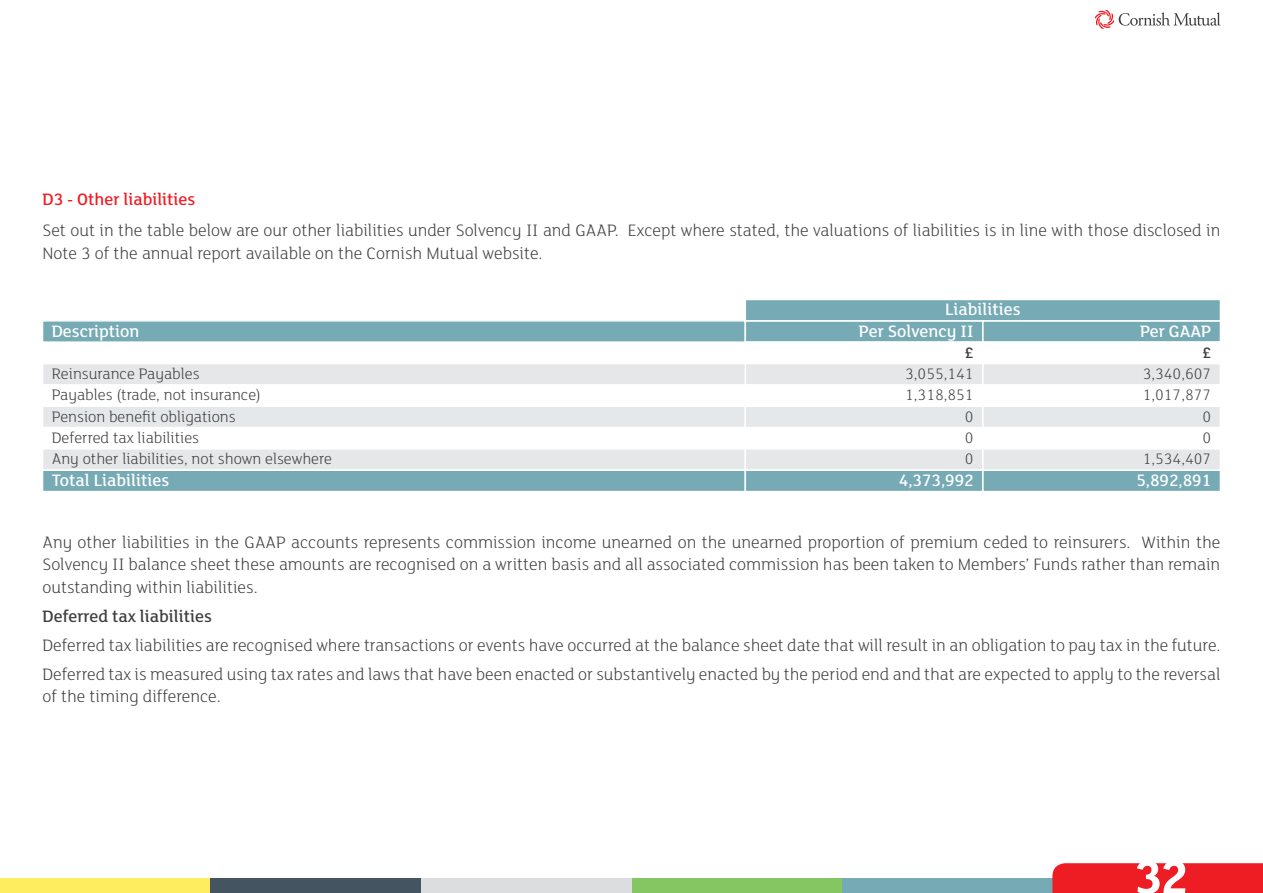
<style>
.page{position:relative;width:1263px;height:893px;background:#fff}
.page>*{position:absolute;margin:0;border:0;box-sizing:border-box;transform-origin:0 0}
.t1{font:700 51px "FS Lola";color:#fff}
.t2{font:300 18px/22.5px "FS Lola";color:#3e3e3f}
.t3{font:500 18px "FS Lola";color:#fff}
.t4{font:500 18px "FS Lola";color:#3e3e3f}
.t5{font:500 18px "FS Lola";color:#ee1d23}
.t6{font:300 16.5px/21.3px "FS Lola";color:#3e3e3f}
.t7{font:500 16.5px "FS Lola";color:#3e3e3f}
</style>
<div class="page">
<div style="left:842px;top:878px;width:210px;height:15px;background:#76aab5"></div>
<div style="left:1052px;top:863px;width:211px;height:30px;background:#ee1d23"></div>
<div style="left:631px;top:878px;width:211px;height:15px;background:#85c662"></div>
<div style="left:0;top:878px;width:210px;height:15px;background:#ffed60"></div>
<div style="left:421px;top:878px;width:210px;height:15px;background:#dcdddf"></div>
<div style="left:210px;top:878px;width:211px;height:15px;background:#445460"></div>
<svg style="left:1095px;top:9px;width:125px;height:20px"></svg>
<div style="left:43px;top:449px;width:702px;height:21px;background:#e6e7e9"></div>
<div style="left:42px;top:448px;width:704px;height:23px;border:2px solid #fff"></div>
<div style="left:745px;top:449px;width:238px;height:21px;background:#e6e7e9"></div>
<div style="left:744px;top:448px;width:240px;height:23px;border:2px solid #fff"></div>
<div style="left:43px;top:470px;width:702px;height:22px;background:#76aab5"></div>
<div style="left:42px;top:469px;width:704px;height:23px;border:2px solid #fff"></div>
<div style="left:745px;top:470px;width:238px;height:22px;background:#76aab5"></div>
<div style="left:744px;top:469px;width:240px;height:23px;border:2px solid #fff"></div>
<div style="left:983px;top:470px;width:237px;height:22px;background:#76aab5"></div>
<div style="left:982px;top:469px;width:239px;height:23px;border:2px solid #fff"></div>
<div style="left:43px;top:321px;width:702px;height:21px;background:#76aab5"></div>
<div style="left:42px;top:320px;width:704px;height:23px;border:2px solid #fff"></div>
<div style="left:745px;top:321px;width:238px;height:21px;background:#76aab5"></div>
<div style="left:983px;top:321px;width:237px;height:21px;background:#76aab5"></div>
<div style="left:745px;top:299px;width:475px;height:22px;background:#76aab5"></div>
<div style="left:744px;top:299px;width:477px;height:23px;border:2px solid #fff"></div>
<div style="left:983px;top:449px;width:237px;height:21px;background:#e6e7e9"></div>
<div style="left:982px;top:448px;width:239px;height:23px;border:2px solid #fff"></div>
<div style="left:744px;top:341px;width:240px;height:23px;border:2px solid #fff"></div>
<div style="left:982px;top:341px;width:239px;height:23px;border:2px solid #fff"></div>
<div style="left:43px;top:406px;width:702px;height:22px;background:#e6e7e9"></div>
<div style="left:42px;top:405px;width:704px;height:23px;border:2px solid #fff"></div>
<div style="left:745px;top:406px;width:238px;height:22px;background:#e6e7e9"></div>
<div style="left:744px;top:405px;width:240px;height:23px;border:2px solid #fff"></div>
<div style="left:983px;top:406px;width:237px;height:22px;background:#e6e7e9"></div>
<div style="left:982px;top:405px;width:239px;height:23px;border:2px solid #fff"></div>
<div style="left:745px;top:363px;width:238px;height:22px;background:#e6e7e9"></div>
<div style="left:744px;top:363px;width:240px;height:23px;border:2px solid #fff"></div>
<div style="left:983px;top:363px;width:237px;height:22px;background:#e6e7e9"></div>
<div style="left:982px;top:363px;width:239px;height:23px;border:2px solid #fff"></div>
<div style="left:43px;top:363px;width:702px;height:22px;background:#e6e7e9"></div>
<div style="left:42px;top:363px;width:704px;height:23px;border:2px solid #fff"></div>
<p class="t5" style="left:43px;top:188px;width:154px">D3 - Other liabilities</p>
<p class="t2" style="left:43px;top:219px;width:1179px">Set out in the table below are our other liabilities under Solvency II and GAAP. Except where stated, the valuations of liabilities is in line with those disclosed in<br>Note 3 of the annual report available on the Cornish Mutual website.</p>
<p class="t3" style="left:945px;top:298px;width:77px">Liabilities</p>
<p class="t3" style="left:52px;top:319px;width:89px">Description</p>
<p class="t3" style="left:859px;top:319px;width:116px">Per Solvency II</p>
<p class="t3" style="left:1140px;top:319px;width:73px">Per GAAP</p>
<p class="t7" style="left:965px;top:341px;width:10px">£</p>
<p class="t7" style="left:1202px;top:341px;width:10px">£</p>
<p class="t6" style="left:52px;top:362px;width:149px">Reinsurance Payables</p>
<p class="t6" style="left:905px;top:362px;width:70px">3,055,141</p>
<p class="t6" style="left:1143px;top:362px;width:70px">3,340,607</p>
<p class="t6" style="left:52px;top:384px;width:211px">Payables (trade, not insurance)</p>
<p class="t6" style="left:905px;top:384px;width:70px">1,318,851</p>
<p class="t6" style="left:1143px;top:384px;width:70px">1,017,877</p>
<p class="t6" style="left:52px;top:405px;width:185px">Pension benefit obligations</p>
<p class="t6" style="left:965px;top:405px;width:10px">0</p>
<p class="t6" style="left:1202px;top:405px;width:10px">0</p>
<p class="t6" style="left:52px;top:426px;width:282px">Deferred tax liabilities<br>Any other liabilities, not shown elsewhere</p>
<p class="t6" style="left:965px;top:426px;width:10px">0</p>
<p class="t6" style="left:1202px;top:426px;width:10px">0</p>
<p class="t6" style="left:1143px;top:448px;width:70px">1,534,407</p>
<p class="t6" style="left:965px;top:448px;width:10px">0</p>
<p class="t3" style="left:52px;top:469px;width:119px">Total Liabilities</p>
<p class="t3" style="left:899px;top:469px;width:76px">4,373,992</p>
<p class="t3" style="left:1136px;top:469px;width:76px">5,892,891</p>
<p class="t2" style="left:43px;top:530px;width:1179px;text-align:justify">Any other liabilities in the GAAP accounts represents commission income unearned on the unearned proportion of premium ceded to reinsurers. Within the Solvency II balance sheet these amounts are recognised on a written basis and all associated commission has been taken to Members’ Funds rather than remain outstanding within liabilities.</p>
<p class="t4" style="left:43px;top:604px;width:171px">Deferred tax liabilities</p>
<p class="t2" style="left:43px;top:630px;width:1179px;line-height:28.8px">Deferred tax liabilities are recognised where transactions or events have occurred at the balance sheet date that will result in an obligation to pay tax in the future.<br>Deferred tax is measured using tax rates and laws that have been enacted or substantively enacted by the period end and that are expected to apply to the reversal</p>
<p class="t2" style="left:43px;top:684px;width:180px">of the timing difference.</p>
<h1 class="t1" style="left:1134px;top:842px;width:56px">32</h1>
</div>
